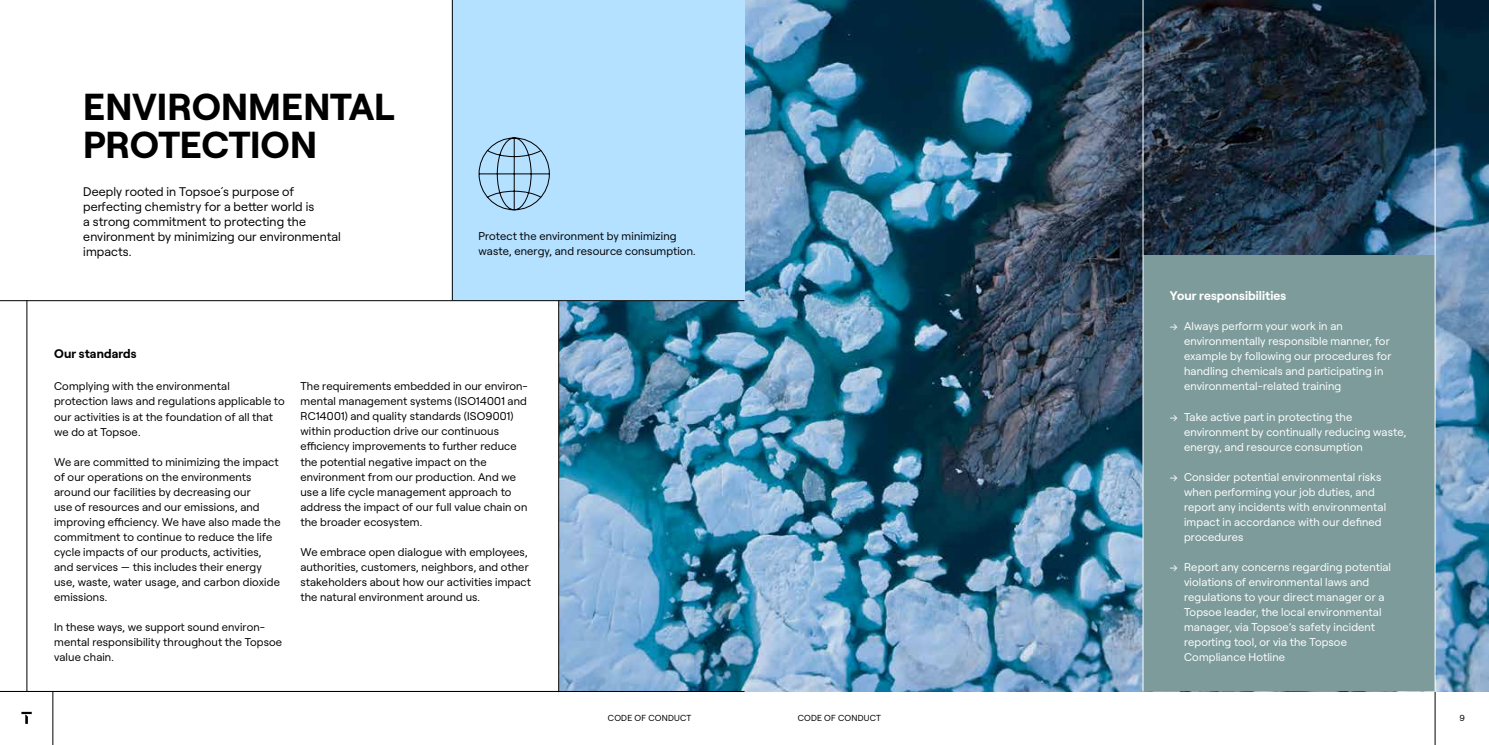
<style>
.page{position:relative;width:1489px;height:745px;background:#fff}
.page>*{position:absolute;margin:0;border:0;box-sizing:border-box;transform-origin:0 0}
.t1{font:700 37.5px/37.5px "Roobert PRO";letter-spacing:-.005em;color:#000}
.t2{font:12.5px/15px "Roobert PRO";letter-spacing:.005em;color:#000}
.t3{font:700 12.5px "Roobert PRO";letter-spacing:.005em;color:#fff}
.t4{font:700 12.5px "Roobert PRO";letter-spacing:.01em;color:#000}
.t5{font:11.25px/15px "Roobert PRO";letter-spacing:.01em;color:#000}
.t6{font:11.25px/15px "Roobert PRO";letter-spacing:.01em;color:#fff}
.t7{font:8.75px "Roobert PRO";letter-spacing:.03em;color:#000}
</style>
<div class="page">
<hr style="left:53px;top:691px;width:1px;height:53px;background:#000">
<hr style="left:744px;top:690px;width:744px;height:1px;background:#000">
<hr style="left:1434px;top:691px;width:1px;height:53px;background:#000">
<svg style="left:21px;top:711px;width:11px;height:12px"></svg>
<img style="left:559px;top:0;width:929px;height:690px">
<div style="left:452px;top:0;width:292px;height:300px;background:#b4e1ff"></div>
<hr style="left:452px;top:0;width:1px;height:300px;background:#000">
<hr style="left:27px;top:300px;width:1px;height:391px;background:#000">
<hr style="left:558px;top:300px;width:1px;height:391px;background:#000">
<svg style="left:478px;top:137px;width:72px;height:73px"></svg>
<hr style="left:0;top:300px;width:744px;height:1px;background:#000">
<div style="left:1143px;top:255px;width:291px;height:435px;background:#7d9b9b"></div>
<hr style="left:1434px;top:0;width:1px;height:690px;background:#fff">
<hr style="left:1142px;top:0;width:1px;height:690px;background:#fff">
<hr style="left:0;top:690px;width:744px;height:1px;background:#000">
<h1 class="t1" style="left:83px;top:85px;width:313px">ENVIRONMENTAL<br>PROTECTION</h1>
<p class="t2" style="left:83px;top:182px;width:259px">Deeply rooted in Topsoe´s purpose of perfecting chemistry for a better world is<br>a strong commitment to protecting the environment by minimizing our environmental impacts.</p>
<p class="t5" style="left:478px;top:228px;width:218px">Protect the environment by minimizing waste, energy, and resource consumption.</p>
<p class="t4" style="left:54px;top:343px;width:84px">Our standards</p>
<p class="t5" style="left:54px;top:378px;width:232px">Complying with the environmental protection laws and regulations applicable to our activities is at the foundation of all that we do at Topsoe.</p>
<p class="t5" style="left:54px;top:453px;width:228px">We are committed to minimizing the impact of our operations on the environments around our facilities by decreasing our<br>use of resources and our emissions, and improving efficiency. We have also made the commitment to continue to reduce the life cycle impacts of our products, activities, and services — this includes their energy use, waste, water usage, and carbon dioxide emissions.</p>
<p class="t5" style="left:54px;top:618px;width:229px">In these ways, we support sound environ&shy;mental responsibility throughout the Topsoe value chain.</p>
<p class="t5" style="left:300px;top:378px;width:229px">The requirements embedded in our environ&shy;mental management systems (ISO14001 and RC14001) and quality standards (ISO9001) within production drive our continuous efficiency improvements to further reduce the potential negative impact on the environment from our production. And we use a life cycle management approach to address the impact of our full value chain on the broader ecosystem.</p>
<p class="t5" style="left:300px;top:543px;width:232px">We embrace open dialogue with employees, authorities, customers, neighbors, and other stakeholders about how our activities impact the natural environment around us.</p>
<p class="t3" style="left:1169px;top:285px;width:118px">Your responsibilities</p>
<p class="t6" style="left:1183px;top:318px;width:209px;text-indent:-14px">→ Always perform your work in an environmentally responsible manner, for example by following our procedures for handling chemicals and participating in environmental-related training</p>
<p class="t6" style="left:1183px;top:408px;width:224px;text-indent:-14px">→ Take active part in protecting the environment by continually reducing waste, energy, and resource consumption</p>
<p class="t6" style="left:1183px;top:468px;width:203px;text-indent:-14px">→ Consider potential environmental risks when performing your job duties, and report any incidents with environmental impact in accordance with our defined procedures</p>
<p class="t6" style="left:1183px;top:558px;width:208px;text-indent:-14px">→ Report any concerns regarding potential violations of environmental laws and regulations to your direct manager or a Topsoe leader, the local environmental manager, via Topsoe’s safety incident reporting tool, or via the Topsoe Compliance Hotline</p>
<p class="t7" style="left:608px;top:710px;width:85px">CODE OF CONDUCT</p>
<p class="t7" style="left:797px;top:710px;width:85px">CODE OF CONDUCT</p>
<p class="t7" style="left:1459px;top:710px;width:7px">9</p>
</div>
